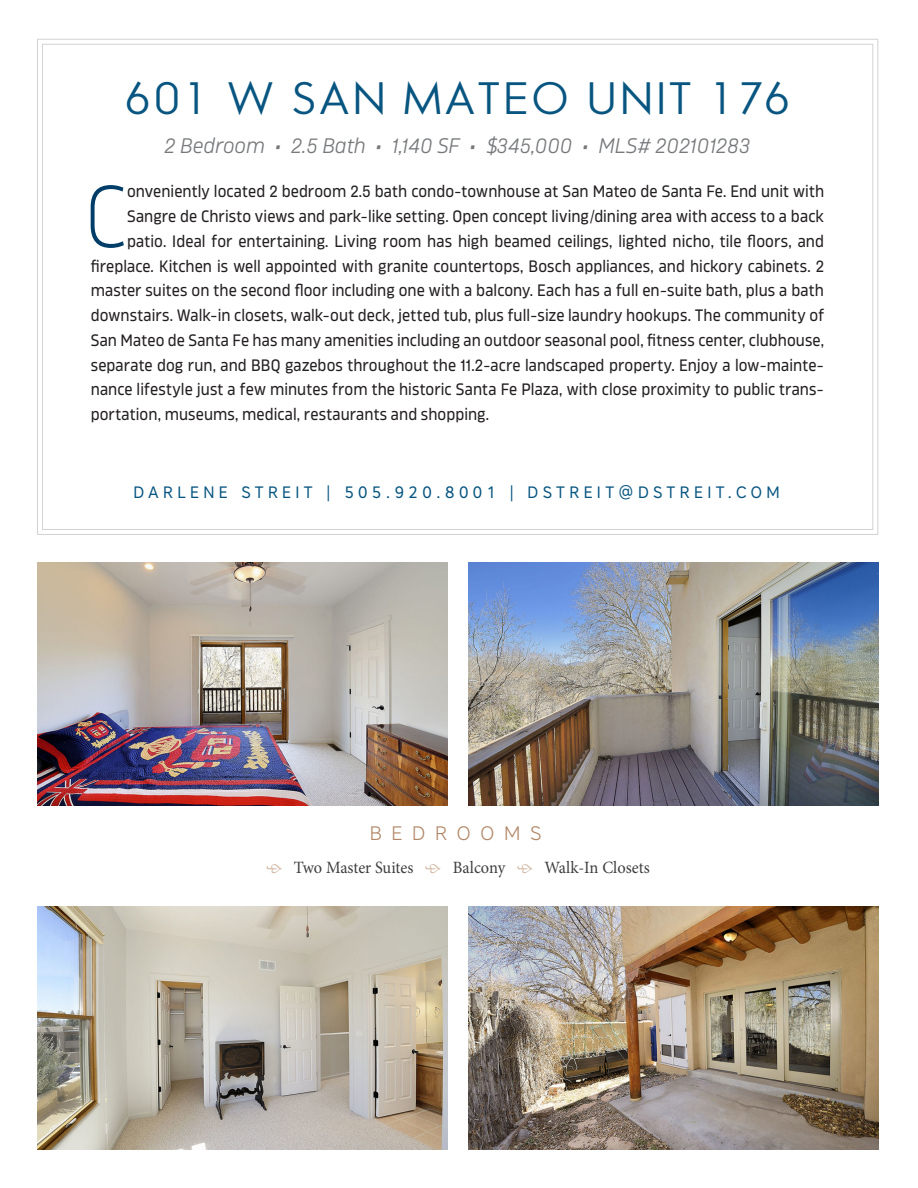
<style>
.page{position:relative;width:918px;height:1188px;background:#fff}
.page>*{position:absolute;margin:0;border:0;box-sizing:border-box;transform-origin:0 0}
.t1{font:300 87.15px "Karibu";color:#003d68;scale:.95 1}
.t2{font:43.5px "Aramis";letter-spacing:.12em;color:#075580}
.Bed_Bath_Under_Addre{font:italic 21px "Karibu";color:#76787b}
.CAPS_Headings{font:300 19.5px "Core Sans A35";letter-spacing:.5em;color:#b28768}
.t3{font:17.25px "Minion Pro";color:#3e3e3f;scale:.95 1}
.t4{font:16.5px "Karibu";letter-spacing:.005em;color:#231f20;scale:.95 1}
.t5{font:16.5px "Core Sans A45";letter-spacing:.28em;color:#075580;scale:.95 1}
.s1{font-size:18.75px;color:#d4baa7}
</style>
<div class="page">
<svg style="left:37px;top:38px;width:842px;height:497px"></svg>
<img style="left:37px;top:563px;width:411px;height:243px">
<img style="left:468px;top:563px;width:411px;height:243px">
<img style="left:37px;top:906px;width:411px;height:243px">
<img style="left:468px;top:906px;width:411px;height:243px">
<p class="t2" style="left:126px;top:67px;width:665px">601 W SAN MATEO UNIT 176</p>
<p class="Bed_Bath_Under_Addre" style="left:165px;top:133px;width:587px">2 Bedroom • 2.5 Bath • 1,140 SF • $345,000 • MLS# 202101283</p>
<p class="t1" style="left:85px;top:162px;width:46px">C</p>
<p class="t4" style="left:127px;top:181px;width:735px">onveniently located 2 bedroom 2.5 bath condo-townhouse at San Mateo de Santa Fe. End unit with</p>
<p class="t4" style="left:127px;top:206px;width:735px">Sangre de Christo views and park-like setting. Open concept living/dining area with access to a back</p>
<p class="t4" style="left:127px;top:231px;width:735px">patio. Ideal for entertaining. Living room has high beamed ceilings, lighted nicho, tile floors, and</p>
<p class="t4" style="left:91px;top:256px;width:773px">fireplace. Kitchen is well appointed with granite countertops, Bosch appliances, and hickory cabinets. 2</p>
<p class="t4" style="left:91px;top:280px;width:773px">master suites on the second floor including one with a balcony. Each has a full en-suite bath, plus a bath</p>
<p class="t4" style="left:91px;top:305px;width:773px">downstairs. Walk-in closets, walk-out deck, jetted tub, plus full-size laundry hookups. The community of</p>
<p class="t4" style="left:91px;top:330px;width:773px">San Mateo de Santa Fe has many amenities including an outdoor seasonal pool, fitness center, clubhouse,</p>
<p class="t4" style="left:91px;top:355px;width:773px">separate dog run, and BBQ gazebos throughout the 11.2-acre landscaped property. Enjoy a low-mainte-</p>
<p class="t4" style="left:91px;top:379px;width:773px">nance lifestyle just a few minutes from the historic Santa Fe Plaza, with close proximity to public trans-</p>
<p class="t4" style="left:91px;top:404px;width:421px">portation, museums, medical, restaurants and shopping.</p>
<p class="t5" style="left:133px;top:481px;width:682px">DARLENE STREIT | 505.920.8001 | DSTREIT@DSTREIT.COM</p>
<p class="CAPS_Headings" style="left:370px;top:820px;width:173px">BEDROOMS</p>
<p class="t3" style="left:266px;top:856px;width:406px"><span class="s1">•</span> Two Master Suites <span class="s1">•</span> Balcony <span class="s1">•</span> Walk-In Closets</p>
</div>
